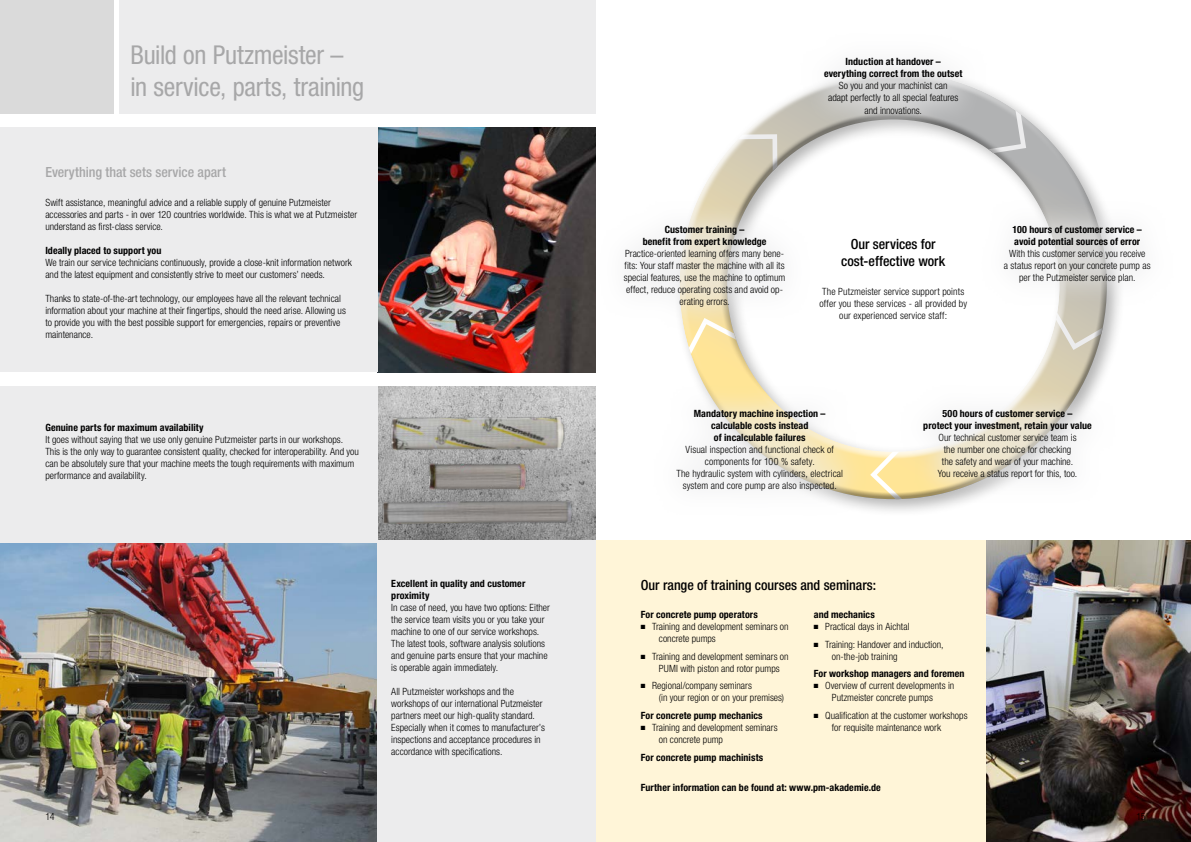
<style>
.page{position:relative;width:1191px;height:842px;background:#fff}
.page>*{position:absolute;margin:0;border:0;box-sizing:border-box;transform-origin:0 0}
.t1{font:condensed 26px/32.5px "Helvetica Neue LT Pro";letter-spacing:-.01em;color:#a7a7a8}
.t2{font:500 condensed 14px/17.5px "Helvetica Neue LT Pro";letter-spacing:-.005em;color:#000;text-align:center}
.t3{font:500 condensed 14px "Helvetica Neue LT Pro";letter-spacing:-.005em;color:#a7a7a8}
.t4{font:300 condensed 10px/12px "Helvetica Neue LT Pro";color:#000}
.t5{font:700 condensed 10px/12px "Helvetica Neue LT Pro";letter-spacing:.005em;color:#000;text-align:center}
</style>
<div class="page">
<div style="left:673px;top:66px;width:452px;height:451px;background:#000;opacity:.3"></div>
<div style="left:678px;top:70px;width:402px;height:389px;background:#fff"></div>
<div style="left:688px;top:112px;width:419px;height:387px;background:#000;opacity:.4"></div>
<img style="left:377px;top:386px;width:218px;height:154px">
<img style="left:384px;top:406px;width:186px;height:50px">
<img style="left:379px;top:493px;width:197px;height:36px">
<img style="left:427px;top:452px;width:102px;height:42px">
<img style="left:377px;top:128px;width:218px;height:244px">
<div style="left:595px;top:540px;width:391px;height:302px;background:#fff5d8"></div>
<img style="left:986px;top:540px;width:205px;height:302px">
<img style="left:0;top:542px;width:377px;height:300px">
<div style="left:0;top:128px;width:377px;height:244px;background:#ececed"></div>
<div style="left:119px;top:0;width:476px;height:113px;background:#ececed"></div>
<div style="left:0;top:0;width:113px;height:113px;background:#dadada"></div>
<div style="left:0;top:386px;width:377px;height:156px;background:#ececed"></div>
<div style="left:377px;top:540px;width:218px;height:302px;background:#ececed"></div>
<div style="left:798px;top:32px;width:189px;height:108px;background:#ececed;opacity:.6"></div>
<div style="left:979px;top:199px;width:196px;height:108px;background:#ececed;opacity:.6"></div>
<div style="left:598px;top:199px;width:212px;height:133px;background:#ececed;opacity:.6"></div>
<div style="left:898px;top:384px;width:218px;height:120px;background:#ececed;opacity:.6"></div>
<div style="left:652px;top:384px;width:216px;height:133px;background:#ececed;opacity:.6"></div>
<h1 class="t1" style="left:130px;top:38px;width:235px">Build on Putzmeister – in service, parts, training</h1>
<h2 class="t3" style="left:45px;top:164px;width:182px">Everything that sets service apart</h2>
<p class="t4" style="left:45px;top:196px;width:313px">Swift assistance, meaningful advice and a reliable supply of genuine Putzmeister accessories and parts - in over 120 countries worldwide. This is what we at Putzmeister understand as first-class service.</p>
<p class="t5" style="left:45px;top:244px;width:118px">Ideally placed to support you</p>
<p class="t4" style="left:45px;top:256px;width:308px">We train our service technicians continuously, provide a close-knit information network and the latest equipment and consistently strive to meet our customers’ needs.</p>
<p class="t4" style="left:45px;top:292px;width:302px">Thanks to state-of-the-art technology, our employees have all the relevant technical information about your machine at their fingertips, should the need arise. Allowing us to provide you with the best possible support for emergencies, repairs or preventive maintenance.</p>
<p class="t5" style="left:45px;top:421px;width:160px">Genuine parts for maximum availability</p>
<p class="t4" style="left:45px;top:433px;width:315px">It goes without saying that we use only genuine Putzmeister parts in our workshops.<br>This is the only way to guarantee consistent quality, checked for interoperability. And you can be absolutely sure that your machine meets the tough requirements with maximum performance and availability.</p>
<p class="t5" style="left:391px;top:577px;width:135px;text-align:left">Excellent in quality and customer proximity</p>
<p class="t4" style="left:391px;top:601px;width:160px">In case of need, you have two options: Either the service team visits you or you take your machine to one of our service workshops.<br>The latest tools, software analysis solutions and genuine parts ensure that your machine is operable again immediately.</p>
<p class="t4" style="left:391px;top:685px;width:155px">All Putzmeister workshops and the workshops of our international Putzmeister partners meet our high-quality standard.<br>Especially when it comes to manufacturer’s inspections and acceptance procedures in accordance with specifications.</p>
<p class="t5" style="left:824px;top:56px;width:140px">Induction at handover – everything correct from the outset</p>
<p class="t4" style="left:828px;top:80px;width:132px;text-align:center">So you and your machinist can adapt perfectly to all special features and innovations.</p>
<p class="t5" style="left:642px;top:223px;width:125px">Customer training –<br>benefit from expert knowledge</p>
<p class="t4" style="left:624px;top:247px;width:163px;text-align:center">Practice-oriented learning offers many bene&shy;fits: Your staff master the machine with all its special features, use the machine to optimum effect, reduce operating costs and avoid op&shy;erating errors.</p>
<h2 class="t2" style="left:841px;top:235px;width:105px">Our services for cost-effective work</h2>
<p class="t4" style="left:819px;top:285px;width:149px;text-align:center">The Putzmeister service support points offer you these services - all provided by our experienced service staff:</p>
<p class="t5" style="left:1012px;top:223px;width:131px;text-align:left">100 hours of customer service – avoid potential sources of error</p>
<p class="t4" style="left:1004px;top:247px;width:148px;text-align:center">With this customer service you receive<br>a status report on your concrete pump as per the Putzmeister service plan.</p>
<p class="t5" style="left:694px;top:408px;width:133px">Mandatory machine inspection – calculable costs instead<br>of incalculable failures</p>
<p class="t4" style="left:676px;top:444px;width:168px;text-align:center">Visual inspection and functional check of components for 100 % safety.<br>The hydraulic system with cylinders, electrical system and core pump are also inspected.</p>
<p class="t5" style="left:923px;top:408px;width:170px">500 hours of customer service –<br>protect your investment, retain your value</p>
<p class="t4" style="left:937px;top:432px;width:141px;text-align:center">Our technical customer service team is the number one choice for checking the safety and wear of your machine.<br>You receive a status report for this, too.</p>
<h2 class="t2" style="left:641px;top:576px;width:237px">Our range of training courses and seminars:</h2>
<p class="t5" style="left:641px;top:608px;width:118px">For concrete pump operators</p>
<p class="t4" style="left:659px;top:620px;width:131px;text-indent:-18px">■ Training and development seminars on concrete pumps</p>
<p class="t4" style="left:659px;top:650px;width:131px;text-indent:-18px">■ Training and development seminars on<br>PUMI with piston and rotor pumps</p>
<p class="t4" style="left:659px;top:680px;width:127px;text-indent:-18px">■ Regional/company seminars<br>(in your region or on your premises)</p>
<p class="t5" style="left:641px;top:709px;width:123px">For concrete pump mechanics</p>
<p class="t4" style="left:659px;top:721px;width:120px;text-indent:-18px">■ Training and development seminars on concrete pump</p>
<p class="t5" style="left:641px;top:751px;width:124px">For concrete pump machinists</p>
<p class="t5" style="left:814px;top:608px;width:62px">and mechanics</p>
<p class="t4" style="left:814px;top:620px;width:97px">■ Practical days in Aichtal</p>
<p class="t4" style="left:832px;top:638px;width:113px;text-indent:-18px">■ Training: Handover and induction, on-the-job training</p>
<p class="t5" style="left:814px;top:668px;width:152px">For workshop managers and foremen</p>
<p class="t4" style="left:814px;top:680px;width:142px;text-align:center">■ Overview of current developments in<br>Putzmeister concrete pumps</p>
<p class="t4" style="left:832px;top:709px;width:137px;text-indent:-18px">■ Qualification at the customer workshops for requisite maintenance work</p>
<p class="t5" style="left:641px;top:781px;width:241px">Further information can be found at: www.pm-akademie.de</p>
<p class="t4" style="left:45px;top:810px;width:11px">14</p>
<p class="t4" style="left:1136px;top:810px;width:11px">15</p>
</div>
